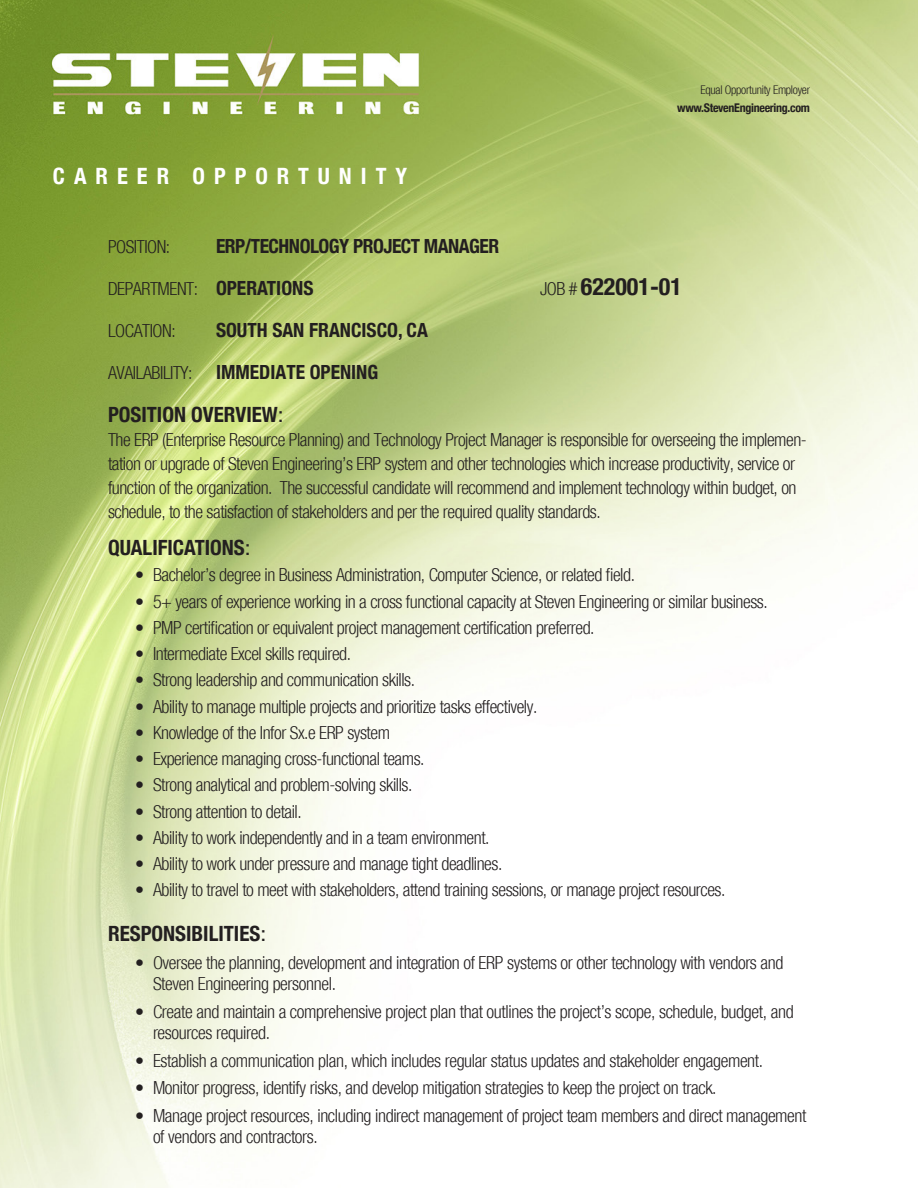
<style>
.page{position:relative;width:918px;height:1188px;background:#fff}
.page>*{position:absolute;margin:0;border:0;box-sizing:border-box;transform-origin:0 0}
.t1{font:700 condensed 24px "Helvetica Neue";color:#231f20}
.t2{font:700 condensed 22.5px "Helvetica Neue";letter-spacing:.4em;color:#fff}
.t3{font:700 condensed 21px "Helvetica Neue";color:#231f20}
.t4{font:700 condensed 19.5px "Helvetica Neue";color:#231f20}
.t5{font:700 condensed 19.5px "Helvetica Neue";letter-spacing:-.025em;color:#231f20}
.t6{font:300 condensed 18px/24px "Helvetica Neue";letter-spacing:-.025em;color:#231f20}
.t7{font:700 condensed 12px "Helvetica Neue";letter-spacing:-.025em;color:#231f20}
.t8{font:300 condensed 12px "Helvetica Neue";letter-spacing:-.025em;color:#231f20}
.s1{font-weight:700;font-size:19.5px}
.s2{font-weight:300;font-size:18px}
.s3{font-weight:400;font-stretch:normal}
</style>
<div class="page">
<img style="left:0;top:0;width:918px;height:1188px">
<p class="t2" style="left:53px;top:157px;width:356px">CAREER OPPORTUNITY</p>
<p class="t8" style="left:700px;top:83px;width:111px">Equal Opportunity Employer</p>
<p class="t7" style="left:677px;top:98px;width:134px">www.StevenEngineering.com</p>
<p class="t6" style="left:108px;top:235px;width:64px">POSITION:</p>
<p class="t5" style="left:216px;top:230px;width:285px">ERP/TECHNOLOGY PROJECT MANAGER</p>
<p class="t6" style="left:108px;top:277px;width:207px">DEPARTMENT: <span class="s1">OPERATIONS</span></p>
<p class="t1" style="left:540px;top:267px;width:143px"><span class="s2">JOB #</span> 622001-01</p>
<p class="t6" style="left:108px;top:319px;width:69px">LOCATION:</p>
<p class="t4" style="left:216px;top:314px;width:213px">SOUTH SAN FRANCISCO, CA</p>
<p class="t4" style="left:108px;top:356px;width:272px"><span class="s2">AVAILABILITY:</span> IMMEDIATE OPENING</p>
<p class="t3" style="left:108px;top:397px;width:177px">POSITION OVERVIEW<span class="s3">:</span></p>
<p class="t6" style="left:108px;top:427px;width:700px">The ERP (Enterprise Resource Planning) and Technology Project Manager is responsible for overseeing the implemen&shy;tation or upgrade of Steven Engineering’s ERP system and other technologies which increase productivity, service or function of the organization. The successful candidate will recommend and implement technology within budget, on schedule, to the satisfaction of stakeholders and per the required quality standards.</p>
<p class="t3" style="left:108px;top:530px;width:144px">QUALIFICATIONS<span class="s3">:</span></p>
<p class="t6" style="left:135px;top:563px;width:502px">• Bachelor’s degree in Business Administration, Computer Science, or related field.</p>
<p class="t6" style="left:135px;top:589px;width:634px">• 5+ years of experience working in a cross functional capacity at Steven Engineering or similar business.</p>
<p class="t6" style="left:135px;top:615px;width:461px">• PMP certification or equivalent project management certification preferred.</p>
<p class="t6" style="left:135px;top:642px;width:218px">• Intermediate Excel skills required.</p>
<p class="t6" style="left:135px;top:668px;width:282px">• Strong leadership and communication skills.</p>
<p class="t6" style="left:135px;top:694px;width:404px">• Ability to manage multiple projects and prioritize tasks effectively.</p>
<p class="t6" style="left:135px;top:720px;width:257px">• Knowledge of the Infor Sx.e ERP system</p>
<p class="t6" style="left:135px;top:747px;width:291px">• Experience managing cross-functional teams.</p>
<p class="t6" style="left:135px;top:773px;width:279px">• Strong analytical and problem-solving skills.</p>
<p class="t6" style="left:135px;top:799px;width:168px">• Strong attention to detail.</p>
<p class="t6" style="left:135px;top:825px;width:356px">• Ability to work independently and in a team environment.</p>
<p class="t6" style="left:135px;top:852px;width:369px">• Ability to work under pressure and manage tight deadlines.</p>
<p class="t6" style="left:135px;top:878px;width:592px">• Ability to travel to meet with stakeholders, attend training sessions, or manage project resources.</p>
<p class="t3" style="left:108px;top:917px;width:160px">RESPONSIBILITIES<span class="s3">:</span></p>
<p class="t6" style="left:153px;top:952px;width:632px;line-height:21px;text-indent:-18px">• Oversee the planning, development and integration of ERP systems or other technology with vendors and<br>Steven Engineering personnel.</p>
<p class="t6" style="left:153px;top:1001px;width:642px;line-height:21px;text-indent:-18px">• Create and maintain a comprehensive project plan that outlines the project’s scope, schedule, budget, and resources required.</p>
<p class="t6" style="left:135px;top:1048px;width:630px">• Establish a communication plan, which includes regular status updates and stakeholder engagement.</p>
<p class="t6" style="left:135px;top:1076px;width:583px">• Monitor progress, identify risks, and develop mitigation strategies to keep the project on track.</p>
<p class="t6" style="left:153px;top:1105px;width:655px;line-height:21px;text-indent:-18px">• Manage project resources, including indirect management of project team members and direct management of vendors and contractors.</p>
</div>
